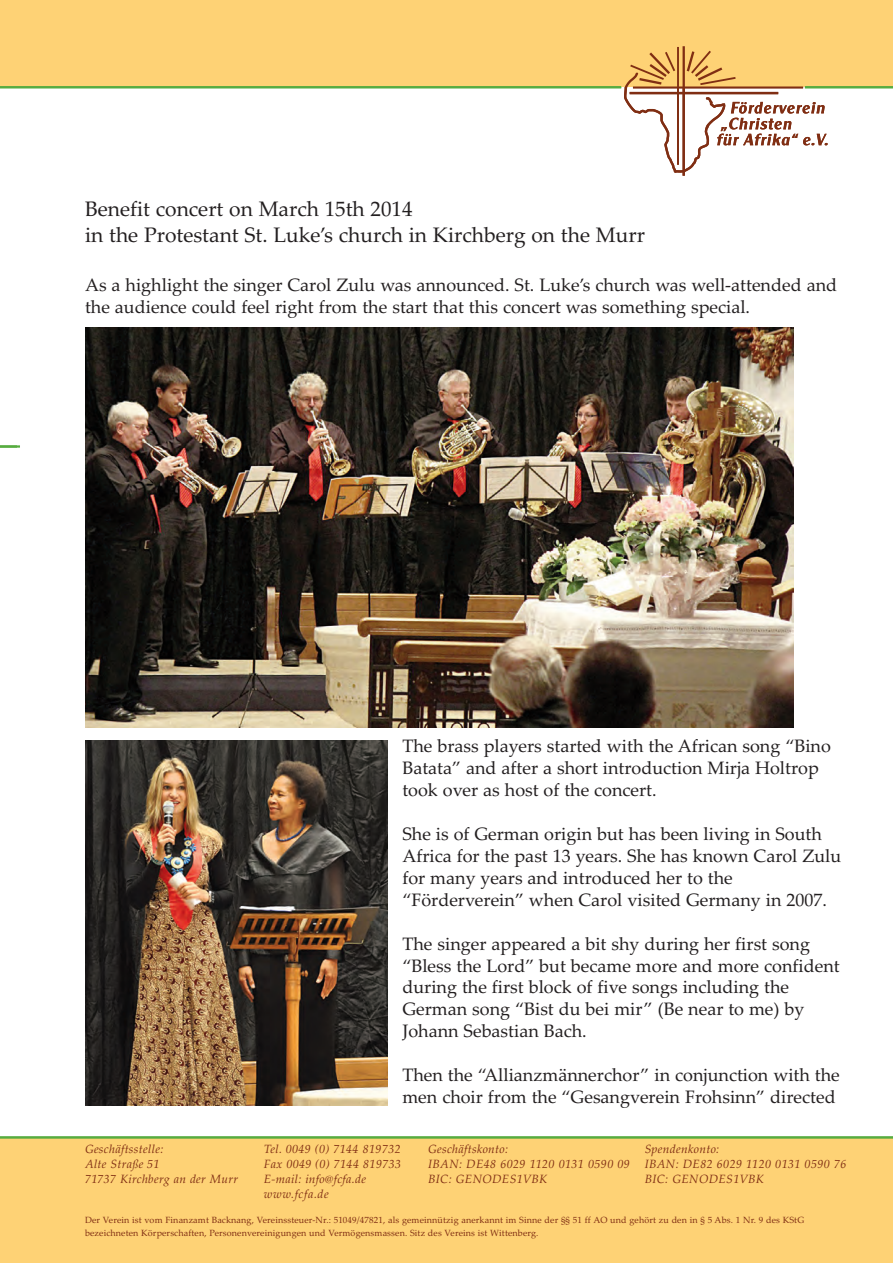
<style>
.page{position:relative;width:893px;height:1263px;background:#fff}
.page>*{position:absolute;margin:0;border:0;box-sizing:border-box;transform-origin:0 0}
.t1{font:21px/25.7px "Palatino Linotype";color:#231f20}
.t2{font:18px/21.9px "Palatino Linotype";color:#231f20}
.t3{font:italic 12px/15px "Palatino Linotype";letter-spacing:.025em;color:#802e13}
.t4{font:9px/13.5px "Palatino Linotype";letter-spacing:.015em;color:#802e13}
</style>
<div class="page">
<img style="left:624px;top:87px;width:204px;height:89px">
<div style="left:0;top:1139px;width:893px;height:124px;background:#fed275"></div>
<div style="left:0;top:0;width:893px;height:87px;background:#fed275"></div>
<hr style="left:0;top:1136px;width:893px;height:3px;background:#57ac40">
<hr style="left:805px;top:86px;width:88px;height:2px;background:#57ac40">
<hr style="left:0;top:86px;width:621px;height:2px;background:#57ac40">
<hr style="left:0;top:445px;width:20px;height:3px;background:#57ac40">
<img style="left:86px;top:327px;width:707px;height:400px">
<img style="left:86px;top:740px;width:301px;height:365px">
<p class="t1" style="left:85px;top:196px;width:561px">Benefit concert on March 15th 2014<br>in the Protestant St. Luke’s church in Kirchberg on the Murr</p>
<p class="t2" style="left:85px;top:274px;width:754px">As a highlight the singer Carol Zulu was announced. St. Luke’s church was well-attended and the audience could feel right from the start that this concert was something special.</p>
<p class="t2" style="left:402px;top:735px;width:430px">The brass players started with the African song “Bino<br>Batata” and after a short introduction Mirja Holtrop took over as host of the concert.</p>
<p class="t2" style="left:402px;top:823px;width:440px">She is of German origin but has been living in South Africa for the past 13 years. She has known Carol Zulu for many years and introduced her to the “Förderverein” when Carol visited Germany in 2007.</p>
<p class="t2" style="left:402px;top:932px;width:439px">The singer appeared a bit shy during her first song “Bless the Lord” but became more and more confident during the first block of five songs including the German song “Bist du bei mir” (Be near to me) by Johann Sebastian Bach.</p>
<p class="t2" style="left:402px;top:1064px;width:439px">Then the “Allianzmännerchor” in conjunction with the men choir from the “Gesangverein Frohsinn” directed</p>
<p class="t3" style="left:85px;top:1141px;width:155px">Geschäftsstelle:<br>Alte Straße 51<br>71737 Kirchberg an der Murr</p>
<p class="t3" style="left:264px;top:1141px;width:139px">Tel. 0049 (0) 7144 819732<br>Fax 0049 (0) 7144 819733<br>E-mail: info@fcfa.de www.fcfa.de</p>
<p class="t3" style="left:428px;top:1141px;width:203px">Geschäftskonto:<br>IBAN: DE48 6029 1120 0131 0590 09<br>BIC: GENODES1VBK</p>
<p class="t3" style="left:645px;top:1141px;width:203px">Spendenkonto:<br>IBAN: DE82 6029 1120 0131 0590 76<br>BIC: GENODES1VBK</p>
<p class="t4" style="left:85px;top:1213px;width:721px">Der Verein ist vom Finanzamt Backnang, Vereinssteuer-Nr.: 51049/47821, als gemeinnützig anerkannt im Sinne der §§ 51 ff AO und gehört zu den in § 5 Abs. 1 Nr. 9 des KStG bezeichneten Körperschaften, Personenvereinigungen und Vermögensmassen. Sitz des Vereins ist Wittenberg.</p>
</div>
